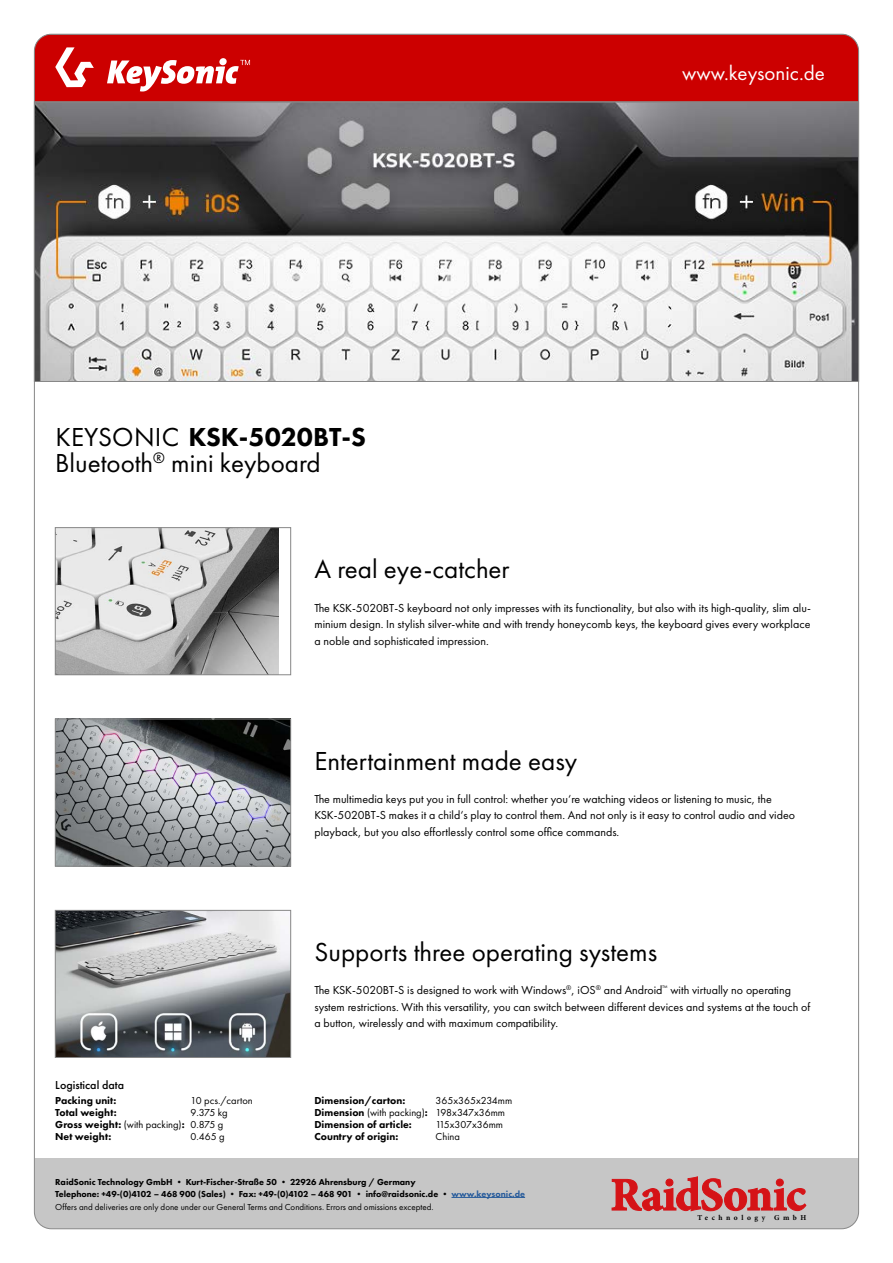
<style>
.page{position:relative;width:893px;height:1263px;background:#fff}
.page>*{position:absolute;margin:0;border:0;box-sizing:border-box;transform-origin:0 0}
.t1{font:27px "Futura PT";color:#000}
.t2{font:800 27px "Futura PT";color:#000}
.t3{font:21px "Futura PT";color:#fff}
.t4{font:12px/16.5px "Futura PT";color:#000}
.t5{font:500 12px "Futura PT";color:#000}
.t6{font:800 10.5px/12px "Futura PT";color:#000}
.t7{font:10.5px/12px "Futura PT";color:#000}
.t8{font:800 9px/12px "Futura PT";color:#000}
.t9{font:9px "Futura PT";color:#000}
.t10{font:700 7.5px "Minion Pro";letter-spacing:.47em;color:#000}
.s1{font-weight:400}
.s2{color:#275b9b}
</style>
<div class="page">
<img style="left:57px;top:529px;width:222px;height:144px">
<div style="left:55px;top:527px;width:236px;height:148px;border:1px solid #878787"></div>
<img style="left:57px;top:721px;width:232px;height:143px">
<div style="left:55px;top:719px;width:236px;height:147px;border:1px solid #878787"></div>
<img style="left:57px;top:912px;width:232px;height:144px">
<div style="left:55px;top:910px;width:236px;height:148px;border:1px solid #878787"></div>
<svg style="left:36px;top:102px;width:821px;height:280px"></svg>
<div style="left:34px;top:1159px;width:825px;height:70px;background:#c6c6c6"></div>
<svg style="left:612px;top:1176px;width:194px;height:35px"></svg>
<div style="left:34px;top:34px;width:825px;height:68px;background:#c00"></div>
<hr style="left:451px;top:1197px;width:74px;height:1px;background:#275b9b">
<svg style="left:55px;top:47px;width:39px;height:40px"></svg>
<svg style="left:107px;top:58px;width:143px;height:34px"></svg>
<h1 class="t2" style="left:55px;top:420px;width:312px"><span class="s1">KEYSONIC</span> KSK-5020BT-S</h1>
<h1 class="t1" style="left:55px;top:447px;width:267px">Bluetooth<sup>®</sup> mini keyboard</h1>
<h2 class="t3" style="left:682px;top:60px;width:144px">www.keysonic.de</h2>
<h1 class="t1" style="left:314px;top:553px;width:196px">A real eye-catcher</h1>
<p class="t4" style="left:314px;top:599px;width:498px;text-align:justify">The KSK-5020BT-S keyboard not only impresses with its functionality, but also with its high-quality, slim alu&shy;minium design. In stylish silver-white and with trendy honeycomb keys, the keyboard gives every workplace a noble and sophisticated impression.</p>
<h1 class="t1" style="left:314px;top:745px;width:264px">Entertainment made easy</h1>
<p class="t4" style="left:314px;top:790px;width:482px">The multimedia keys put you in full control: whether you‘re watching videos or listening to music, the<br>KSK-5020BT-S makes it a child‘s play to control them. And not only is it easy to control audio and video playback, but you also effortlessly control some office commands.</p>
<h1 class="t1" style="left:314px;top:936px;width:344px">Supports three operating systems</h1>
<p class="t4" style="left:314px;top:982px;width:497px">The KSK-5020BT-S is designed to work with Windows<sup>®</sup>, iOS<sup>®</sup> and Android<sup>™</sup> with virtually no operating system restrictions. With this versatility, you can switch between different devices and systems at the touch of a button, wirelessly and with maximum compatibility.</p>
<p class="t5" style="left:55px;top:1078px;width:70px">Logistical data</p>
<p class="t6" style="left:55px;top:1094px;width:131px">Packing unit:<br>Total weight:<br>Gross weight: <span class="s1">(with packing)</span>:<br>Net weight:</p>
<p class="t6" style="left:314px;top:1094px;width:115px">Dimension/carton:<br>Dimension <span class="s1">(with packing)</span>:<br>Dimension of article:<br>Country of origin:</p>
<p class="t8" style="left:55px;top:1175px;width:471px">RaidSonic Technology GmbH • Kurt-Fischer-Straße 50 • 22926 Ahrensburg / Germany<br>Telephone: +49-(0)4102 – 468 900 (Sales) • Fax: +49-(0)4102 – 468 901 • info@raidsonic.de • <span class="s2">www.keysonic.de</span></p>
<p class="t9" style="left:55px;top:1202px;width:380px">Offers and deliveries are only done under our General Terms and Conditions. Errors and omissions excepted.</p>
<p class="t7" style="left:190px;top:1094px;width:64px">10 pcs./carton<br>9.375 kg<br>0.875 g<br>0.465 g</p>
<p class="t7" style="left:436px;top:1094px;width:78px">365x365x234mm<br>198x347x36mm<br>115x307x36mm<br>China</p>
<p class="t10" style="left:697px;top:1212px;width:110px">Technology GmbH</p>
</div>
